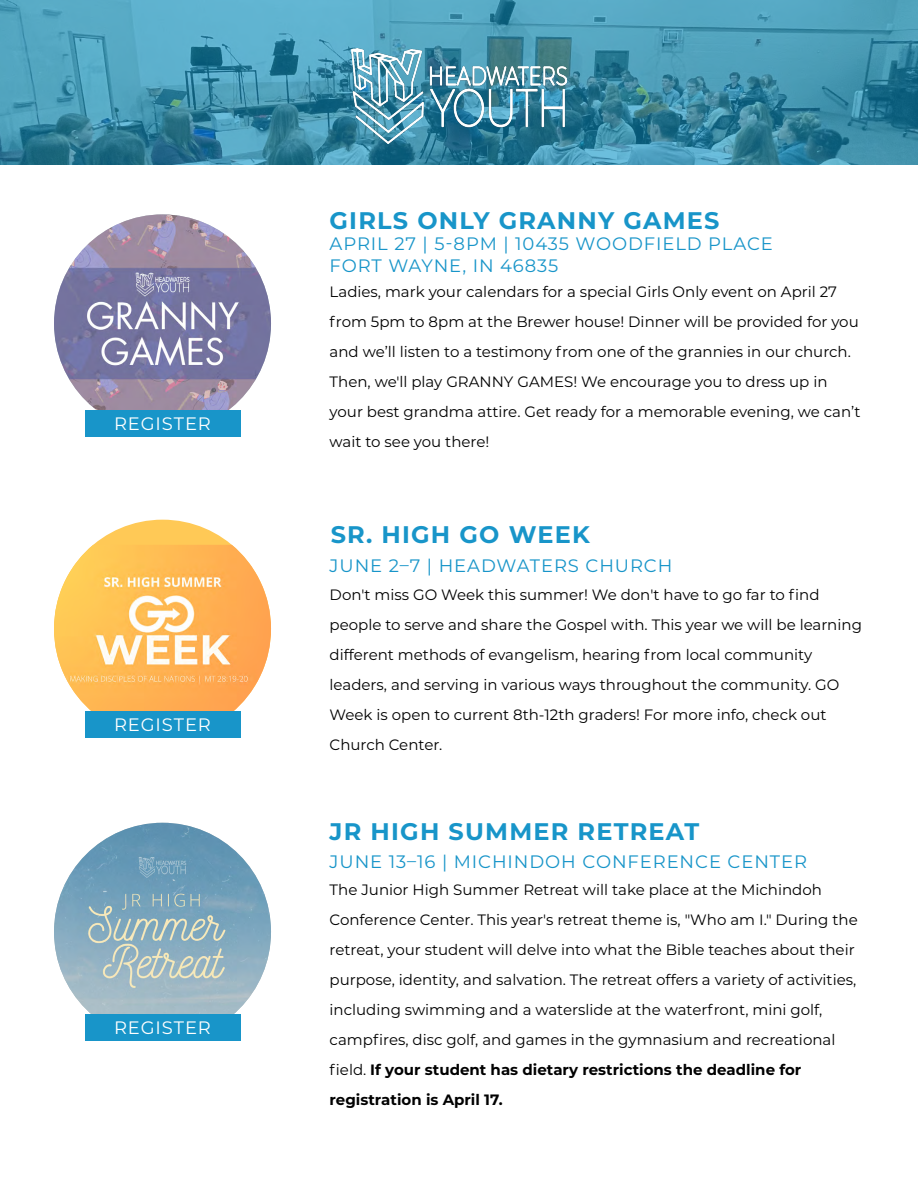
<style>
.page{position:relative;width:918px;height:1188px;background:#fff}
.page>*{position:absolute;margin:0;border:0;box-sizing:border-box;transform-origin:0 0}
.t1{font:700 24px "Montserrat";letter-spacing:.05em;color:#1895c9}
.t2{font:18px/21.6px "Montserrat";letter-spacing:.05em;color:#1895c9}
.t3{font:18px "Montserrat";letter-spacing:.05em;color:#fff}
.t4{font:15px/30px "Montserrat";color:#000}
.s1{font-weight:700}
</style>
<div class="page">
<svg style="left:0;top:0;width:918px;height:164px;background:#4394af"></svg>
<img style="left:352px;top:49px;width:214px;height:94px">
<img style="left:54px;top:214px;width:217px;height:219px">
<div style="left:54px;top:520px;width:217px;height:218px;background:#ffc956;border-radius:50%"></div>
<img style="left:54px;top:545px;width:217px;height:168px">
<div style="left:85px;top:711px;width:155px;height:27px;background:#1895c9"></div>
<div style="left:85px;top:410px;width:155px;height:26px;background:#1895c9"></div>
<img style="left:54px;top:823px;width:217px;height:218px">
<div style="left:85px;top:1014px;width:155px;height:26px;background:#1895c9"></div>
<p class="t3" style="left:114px;top:411px;width:98px">REGISTER</p>
<p class="t3" style="left:114px;top:712px;width:98px">REGISTER</p>
<p class="t3" style="left:114px;top:1015px;width:98px">REGISTER</p>
<h1 class="t1" style="left:330px;top:203px;width:391px">GIRLS ONLY GRANNY GAMES</h1>
<p class="t2" style="left:330px;top:233px;width:445px">APRIL 27 | 5-8PM | 10435 WOODFIELD PLACE<br>FORT WAYNE, IN 46835</p>
<p class="t4" style="left:330px;top:276px;width:532px">Ladies, mark your calendars for a special Girls Only event on April 27 from 5pm to 8pm at the Brewer house! Dinner will be provided for you and we’ll listen to a testimony from one of the grannies in our church.<br>Then, we'll play GRANNY GAMES! We encourage you to dress up in your best grandma attire. Get ready for a memorable evening, we can’t wait to see you there!</p>
<h1 class="t1" style="left:331px;top:517px;width:261px">SR. HIGH GO WEEK</h1>
<p class="t2" style="left:330px;top:555px;width:344px">JUNE 2–7 | HEADWATERS CHURCH</p>
<p class="t4" style="left:330px;top:580px;width:534px">Don't miss GO Week this summer! We don't have to go far to find people to serve and share the Gospel with. This year we will be learning different methods of evangelism, hearing from local community leaders, and serving in various ways throughout the community. GO Week is open to current 8th-12th graders! For more info, check out Church Center.</p>
<h1 class="t1" style="left:330px;top:814px;width:371px">JR HIGH SUMMER RETREAT</h1>
<p class="t2" style="left:330px;top:850px;width:479px">JUNE 13–16 | MICHINDOH CONFERENCE CENTER</p>
<p class="t4" style="left:330px;top:874px;width:530px">The Junior High Summer Retreat will take place at the Michindoh Conference Center. This year's retreat theme is, "Who am I." During the retreat, your student will delve into what the Bible teaches about their purpose, identity, and salvation. The retreat offers a variety of activities, including swimming and a waterslide at the waterfront, mini golf, campfires, disc golf, and games in the gymnasium and recreational field. <span class="s1">If your student has dietary restrictions the deadline for registration is April 17.</span></p>
</div>
